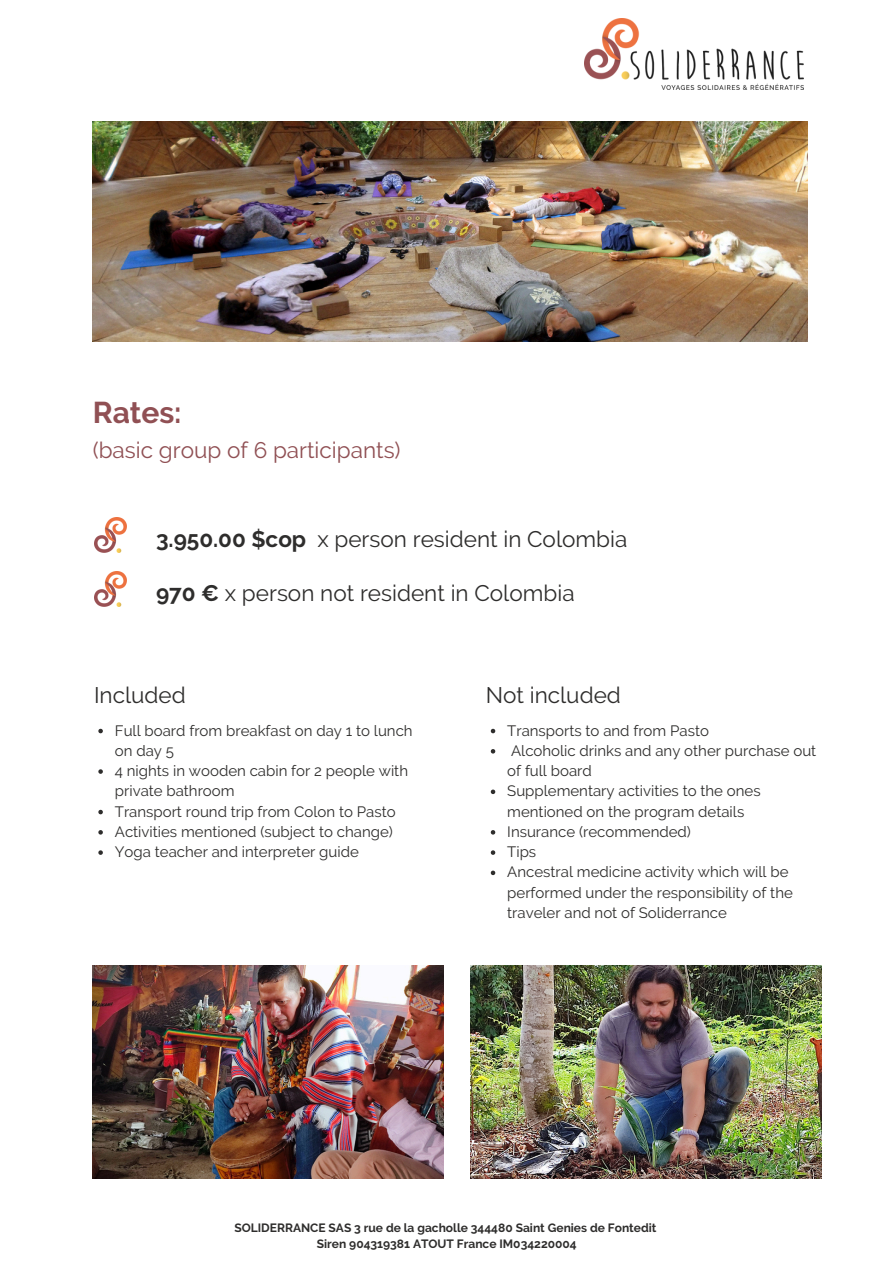
<style>
.page{position:relative;width:894px;height:1264px;background:#fff}
.page>*{position:absolute;margin:0;border:0;box-sizing:border-box;transform-origin:0 0}
.t1{font:700 30px "Raleway";color:#905054}
.t2{font:22.5px "Raleway";color:#2e2d2c}
.t3{font:22.5px "Raleway";color:#905054}
.t4{font:700 22.5px "Raleway";color:#2e2d2c}
.t5{font:15px/20.2px "Raleway";color:#2e2d2c}
.t6{font:700 12px "Raleway";color:#2e2d2c}
.s1{font-weight:700}
</style>
<div class="page">
<img style="left:93px;top:121px;width:714px;height:221px">
<img style="left:470px;top:965px;width:351px;height:213px">
<img style="left:93px;top:965px;width:351px;height:213px">
<img style="left:584px;top:19px;width:219px;height:71px">
<img style="left:94px;top:518px;width:33px;height:35px">
<svg style="left:98px;top:728px;width:5px;height:5px"></svg>
<svg style="left:98px;top:769px;width:5px;height:4px"></svg>
<svg style="left:98px;top:809px;width:5px;height:5px"></svg>
<svg style="left:98px;top:830px;width:5px;height:4px"></svg>
<svg style="left:98px;top:850px;width:5px;height:4px"></svg>
<svg style="left:490px;top:728px;width:5px;height:5px"></svg>
<svg style="left:490px;top:749px;width:5px;height:4px"></svg>
<svg style="left:490px;top:789px;width:5px;height:5px"></svg>
<svg style="left:490px;top:830px;width:5px;height:4px"></svg>
<svg style="left:490px;top:850px;width:5px;height:4px"></svg>
<svg style="left:490px;top:870px;width:5px;height:5px"></svg>
<img style="left:94px;top:571px;width:33px;height:35px">
<p class="t1" style="left:93px;top:395px;width:90px">Rates:</p>
<p class="t3" style="left:93px;top:437px;width:309px">(basic group of 6 participants)</p>
<p class="t4" style="left:156px;top:526px;width:152px">3.950.00 $cop</p>
<h1 class="t2" style="left:317px;top:526px;width:311px">x person resident in Colombia</h1>
<p class="t2" style="left:156px;top:580px;width:420px"><span class="s1">970 €</span> x person not resident in Colombia</p>
<p class="t2" style="left:94px;top:682px;width:93px">Included</p>
<h1 class="t2" style="left:485px;top:682px;width:136px">Not included</h1>
<h1 class="t5" style="left:115px;top:720px;width:299px">Full board from breakfast on day 1 to lunch on day 5</h1>
<h1 class="t5" style="left:115px;top:760px;width:294px">4 nights in wooden cabin for 2 people with private bathroom</h1>
<p class="t5" style="left:115px;top:801px;width:282px">Transport round trip from Colon to Pasto</p>
<p class="t5" style="left:115px;top:821px;width:279px">Activities mentioned (subject to change)</p>
<p class="t5" style="left:115px;top:841px;width:245px">Yoga teacher and interpreter guide</p>
<p class="t5" style="left:507px;top:720px;width:203px">Transports to and from Pasto</p>
<p class="t5" style="left:507px;top:740px;width:310px">Alcoholic drinks and any other purchase out of full board</p>
<h1 class="t5" style="left:507px;top:781px;width:255px">Supplementary activities to the ones mentioned on the program details</h1>
<p class="t5" style="left:507px;top:821px;width:185px">Insurance (recommended)</p>
<p class="t5" style="left:507px;top:841px;width:30px">Tips</p>
<p class="t5" style="left:507px;top:862px;width:287px">Ancestral medicine activity which will be performed under the responsibility of the traveler and not of Soliderrance</p>
<p class="t6" style="left:234px;top:1221px;width:423px">SOLIDERRANCE SAS 3 rue de la gacholle 344480 Saint Genies de Fontedit</p>
<p class="t6" style="left:317px;top:1237px;width:261px">Siren 904319381 ATOUT France IM034220004</p>
</div>
